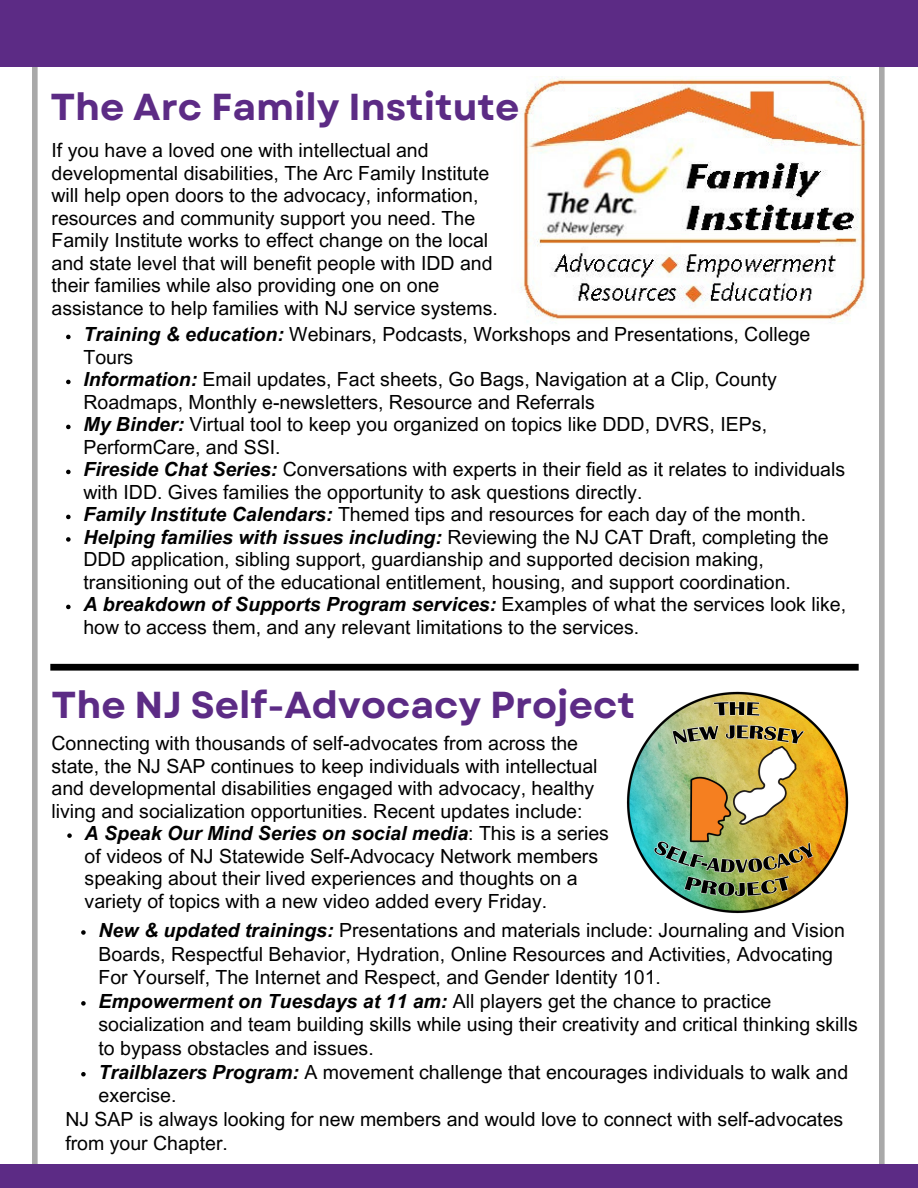
<style>
.page{position:relative;width:918px;height:1188px;background:#fff}
.page>*{position:absolute;margin:0;border:0;box-sizing:border-box;transform-origin:0 0}
.t1{font:700 37.5px "Garet";color:#5c2b85}
.t2{font:19.5px/22.5px "Arial MT Pro";color:#000}
.t3{font:italic 700 19.5px "Arial MT Pro";color:#000}
.s1{font-weight:700;font-style:italic}
.s2{font-weight:400;font-style:normal}
</style>
<div class="page">
<div style="left:32px;top:0;width:6px;height:1188px;background:#a9a9a9"></div>
<div style="left:879px;top:0;width:6px;height:1188px;background:#a9a9a9"></div>
<div style="left:0;top:0;width:918px;height:67px;background:#5c2b85"></div>
<div style="left:0;top:1164px;width:918px;height:24px;background:#5c2b85"></div>
<div style="left:50px;top:664px;width:809px;height:7px;background:#000"></div>
<img style="left:625px;top:690px;width:225px;height:225px;border-radius:50%">
<img style="left:520px;top:77px;width:347px;height:247px">
<svg style="left:67px;top:833px;width:5px;height:5px"></svg>
<svg style="left:81px;top:930px;width:5px;height:5px"></svg>
<svg style="left:81px;top:1001px;width:5px;height:5px"></svg>
<svg style="left:81px;top:1072px;width:5px;height:4px"></svg>
<svg style="left:66px;top:335px;width:5px;height:4px"></svg>
<svg style="left:66px;top:380px;width:5px;height:4px"></svg>
<svg style="left:66px;top:425px;width:5px;height:4px"></svg>
<svg style="left:66px;top:470px;width:5px;height:4px"></svg>
<svg style="left:66px;top:515px;width:5px;height:4px"></svg>
<svg style="left:66px;top:537px;width:5px;height:5px"></svg>
<svg style="left:66px;top:605px;width:5px;height:4px"></svg>
<h1 class="t1" style="left:50px;top:80px;width:471px">The Arc Family Institute</h1>
<p class="t2" style="left:52px;top:142px;width:448px">If you have a loved one with intellectual and developmental disabilities, The Arc Family Institute will help open doors to the advocacy, information, resources and community support you need. The Family Institute works to effect change on the local and state level that will benefit people with IDD and their families while also providing one on one assistance to help families with NJ service systems.</p>
<p class="t2" style="left:83px;top:326px;width:764px"><span class="s1">Training &amp; education:</span> Webinars, Podcasts, Workshops and Presentations, College Tours<br><span class="s1">Information:</span> Email updates, Fact sheets, Go Bags, Navigation at a Clip, County Roadmaps, Monthly e-newsletters, Resource and Referrals<br><span class="s1">My Binder:</span> Virtual tool to keep you organized on topics like DDD, DVRS, IEPs, PerformCare, and SSI.<br><span class="s1">Fireside Chat Series:</span> Conversations with experts in their field as it relates to individuals with IDD. Gives families the opportunity to ask questions directly.<br><span class="s1">Family Institute Calendars:</span> Themed tips and resources for each day of the month.<br><span class="s1">Helping families with issues including:</span> Reviewing the NJ CAT Draft, completing the DDD application, sibling support, guardianship and supported decision making, transitioning out of the educational entitlement, housing, and support coordination.<br><span class="s1">A breakdown of Supports Program services:</span> Examples of what the services look like, how to access them, and any relevant limitations to the services.</p>
<h1 class="t1" style="left:52px;top:678px;width:585px">The NJ Self-Advocacy Project</h1>
<p class="t2" style="left:52px;top:734px;width:528px">Connecting with thousands of self-advocates from across the</p>
<p class="t2" style="left:52px;top:757px;width:548px">state, the NJ SAP continues to keep individuals with intellectual</p>
<p class="t2" style="left:52px;top:779px;width:544px">and developmental disabilities engaged with advocacy, healthy</p>
<p class="t2" style="left:52px;top:802px;width:532px">living and socialization opportunities. Recent updates include:</p>
<p class="t3" style="left:85px;top:826px;width:526px">A Speak Our Mind Series on social media<span class="s2">: This is a series</span></p>
<p class="t2" style="left:85px;top:847px;width:515px">of videos of NJ Statewide Self-Advocacy Network members</p>
<p class="t2" style="left:85px;top:869px;width:495px">speaking about their lived experiences and thoughts on a</p>
<p class="t2" style="left:85px;top:892px;width:464px">variety of topics with a new video added every Friday.</p>
<p class="t2" style="left:99px;top:921px;width:748px"><span class="s1">New &amp; updated trainings:</span> Presentations and materials include: Journaling and Vision</p>
<p class="t2" style="left:99px;top:945px;width:736px">Boards, Respectful Behavior, Hydration, Online Resources and Activities, Advocating</p>
<p class="t2" style="left:99px;top:969px;width:564px">For Yourself, The Internet and Respect, and Gender Identity 101.</p>
<p class="t2" style="left:99px;top:992px;width:674px"><span class="s1">Empowerment on Tuesdays at 11 am:</span> All players get the chance to practice</p>
<p class="t2" style="left:99px;top:1016px;width:761px">socialization and team building skills while using their creativity and critical thinking skills</p>
<p class="t2" style="left:99px;top:1039px;width:277px">to bypass obstacles and issues.</p>
<p class="t2" style="left:99px;top:1063px;width:751px"><span class="s1">Trailblazers Program:</span> A movement challenge that encourages individuals to walk and</p>
<p class="t2" style="left:99px;top:1087px;width:79px">exercise.</p>
<p class="t2" style="left:65px;top:1110px;width:779px">NJ SAP is always looking for new members and would love to connect with self-advocates</p>
<p class="t2" style="left:65px;top:1134px;width:164px">from your Chapter.</p>
</div>
